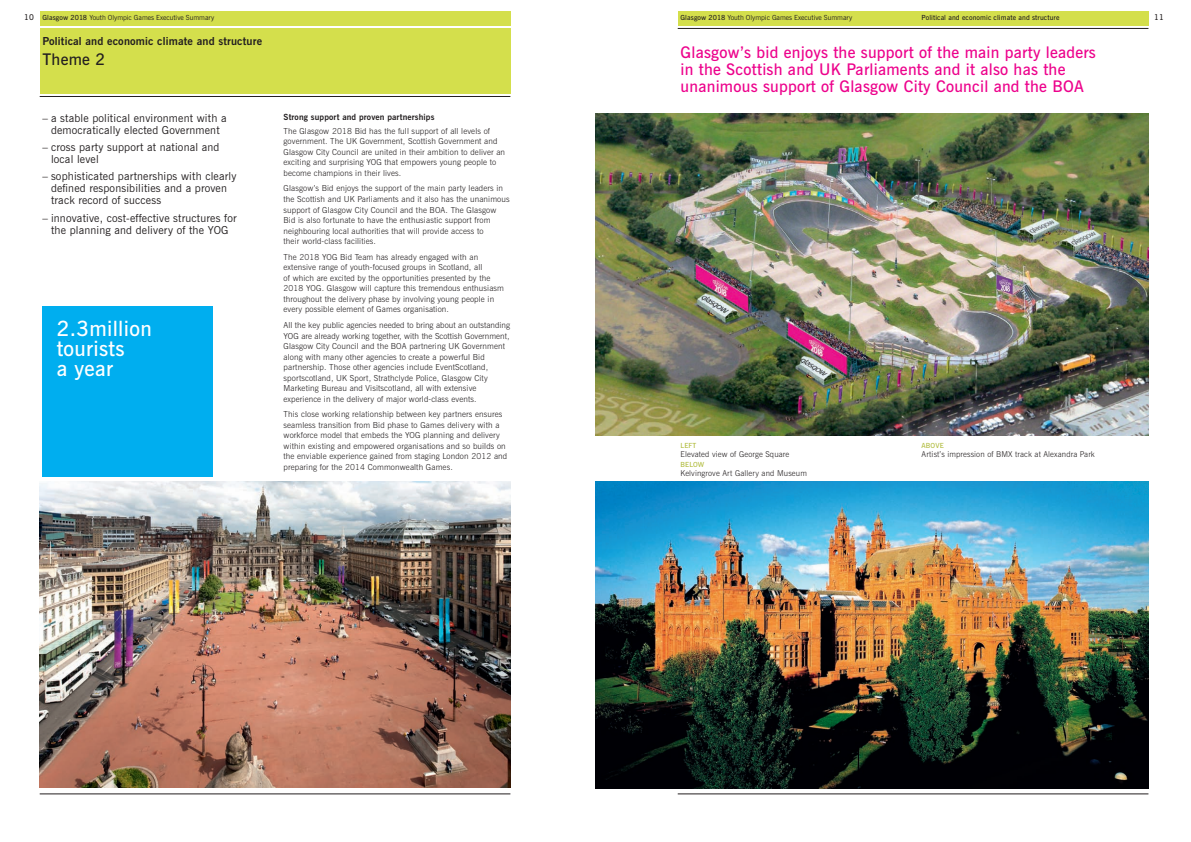
<style>
.page{position:relative;width:1191px;height:842px;background:#fff}
.page>*{position:absolute;margin:0;border:0;box-sizing:border-box;transform-origin:0 0}
.t1{font:600 21px/20px "News Gothic BT";letter-spacing:.015em;color:#fff}
.t2{font:600 16px/17px "News Gothic BT";letter-spacing:.015em;color:#ed028c}
.t3{font:600 16px "News Gothic BT";letter-spacing:.015em;color:#231f20}
.t4{font:11px/12px "News Gothic BT";letter-spacing:.015em;color:#231f20;text-align:center}
.t5{font:700 11px "News Gothic BT";letter-spacing:.015em;color:#231f20}
.t6{font:700 8.5px "News Gothic BT";letter-spacing:.015em;color:#231f20}
.t7{font:300 8.2px/10.5px "News Gothic BT";letter-spacing:.015em;color:#231f20}
.t8{font:300 8px "News Gothic BT";letter-spacing:.015em;color:#231f20}
.t9{font:600 8px "News Gothic BT";color:#231f20}
.t10{font:7px "News Gothic BT";letter-spacing:-.005em;color:#231f20}
.t11{font:600 7px "News Gothic BT";letter-spacing:.015em;color:#231f20}
.t12{font:600 7px "News Gothic BT";letter-spacing:.015em;color:#b2bd41}
.s1{font-weight:600;font-size:8px}
.s2{font-weight:600}
</style>
<div class="page">
<div style="left:40px;top:11px;width:470px;height:15px;background:#d4df4c"></div>
<div style="left:40px;top:28px;width:470px;height:66px;background:#d4df4c"></div>
<hr style="left:40px;top:794px;width:470px;height:1px;background:#231f20">
<hr style="left:40px;top:96px;width:470px;height:1px;background:#231f20">
<div style="left:43px;top:306px;width:170px;height:170px;background:#00aeef"></div>
<img style="left:40px;top:482px;width:470px;height:305px">
<hr style="left:677px;top:794px;width:471px;height:1px;background:#231f20">
<div style="left:677px;top:11px;width:471px;height:15px;background:#d4df4c"></div>
<img style="left:595px;top:113px;width:553px;height:323px">
<hr style="left:677px;top:28px;width:471px;height:1px;background:#231f20">
<img style="left:595px;top:482px;width:553px;height:306px">
<p class="t10" style="left:24px;top:13px;width:191px"><span class="s1">10</span> <span class="s2">Glasgow 2018</span> Youth Olympic Games Executive Summary</p>
<h3 class="t5" style="left:43px;top:34px;width:221px">Political and economic climate and structure</h3>
<h2 class="t3" style="left:43px;top:50px;width:64px">Theme 2</h2>
<h3 class="t4" style="left:43px;top:112px;width:186px">– a stable political environment with a democratically elected Government</h3>
<h3 class="t4" style="left:51px;top:141px;width:170px;text-align:left;text-indent:-9px">– cross party support at national and local level</h3>
<h3 class="t4" style="left:51px;top:170px;width:187px;text-align:left;text-indent:-9px">– sophisticated partnerships with clearly defined responsibilities and a proven track record of success</h3>
<h3 class="t4" style="left:43px;top:212px;width:195px">– innovative, cost-effective structures for the planning and delivery of the YOG</h3>
<h1 class="t1" style="left:57px;top:319px;width:97px">2.3million tourists<br>a year</h1>
<p class="t6" style="left:283px;top:112px;width:152px">Strong support and proven partnerships</p>
<p class="t7" style="left:283px;top:125px;width:223px">The Glasgow 2018 Bid has the full support of all levels of government. The UK Government, Scottish Government and Glasgow City Council are united in their ambition to deliver an exciting and surprising YOG that empowers young people to become champions in their lives.</p>
<p class="t7" style="left:283px;top:183px;width:228px">Glasgow’s Bid enjoys the support of the main party leaders in the Scottish and UK Parliaments and it also has the unanimous support of Glasgow City Council and the BOA. The Glasgow Bid is also fortunate to have the enthusiastic support from neighbouring local authorities that will provide access to<br>their world-class facilities.</p>
<p class="t7" style="left:283px;top:252px;width:222px">The 2018 YOG Bid Team has already engaged with an extensive range of youth-focused groups in Scotland, all<br>of which are excited by the opportunities presented by the 2018 YOG. Glasgow will capture this tremendous enthusiasm throughout the delivery phase by involving young people in every possible element of Games organisation.</p>
<p class="t7" style="left:283px;top:320px;width:228px">All the key public agencies needed to bring about an outstanding YOG are already working together, with the Scottish Government, Glasgow City Council and the BOA partnering UK Government along with many other agencies to create a powerful Bid partnership. Those other agencies include EventScotland, sportscotland, UK Sport, Strathclyde Police, Glasgow City Marketing Bureau and Visitscotland, all with extensive experience in the delivery of major world-class events.</p>
<p class="t7" style="left:283px;top:409px;width:225px">This close working relationship between key partners ensures seamless transition from Bid phase to Games delivery with a workforce model that embeds the YOG planning and delivery within existing and empowered organisations and so builds on the enviable experience gained from staging London 2012 and preparing for the 2014 Commonwealth Games.</p>
<p class="t10" style="left:680px;top:13px;width:173px"><span class="s2">Glasgow 2018</span> Youth Olympic Games Executive Summary</p>
<p class="t11" style="left:921px;top:13px;width:139px">Political and economic climate and structure</p>
<p class="t9" style="left:1154px;top:12px;width:11px">11</p>
<h2 class="t2" style="left:680px;top:43px;width:417px">Glasgow’s bid enjoys the support of the main party leaders in the Scottish and UK Parliaments and it also has the unanimous support of Glasgow City Council and the bOA</h2>
<p class="t12" style="left:680px;top:441px;width:17px">LefT</p>
<p class="t8" style="left:680px;top:449px;width:110px">Elevated view of George Square</p>
<p class="t12" style="left:680px;top:460px;width:25px">beLOw</p>
<p class="t8" style="left:680px;top:468px;width:128px">Kelvingrove Art Gallery and Museum</p>
<p class="t12" style="left:921px;top:441px;width:24px">AbOve</p>
<p class="t8" style="left:921px;top:449px;width:175px">Artist’s impression of BMX track at Alexandra Park</p>
</div>
